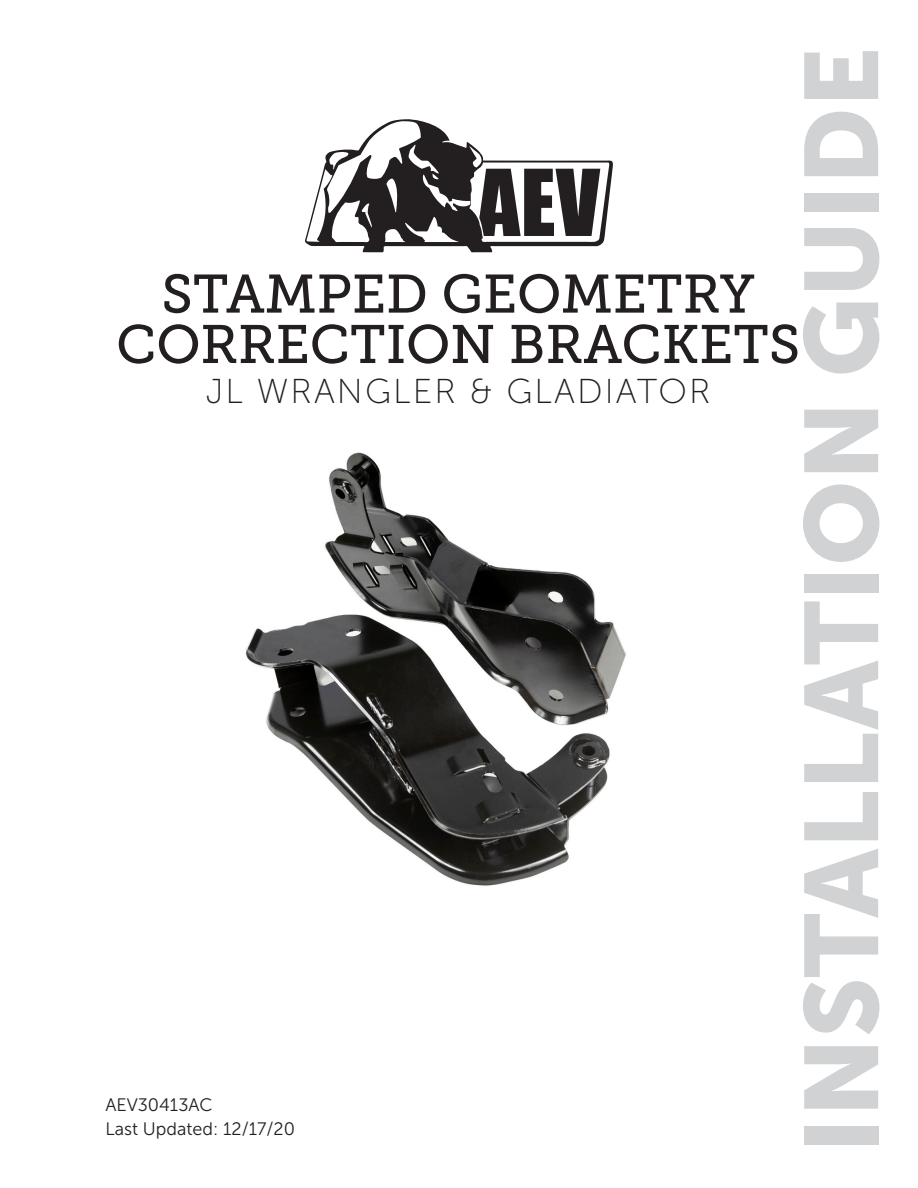
<style>
.page{position:relative;width:918px;height:1188px;background:#fff}
.page>*{position:absolute;margin:0;border:0;box-sizing:border-box;transform-origin:0 0}
.t1{font:103.5px "Museo Sans 900";color:#d1d2d4}
.t2{font:54px/50.4px "Museo Slab 500";color:#231f20;text-align:center}
.t3{font:34.5px "Museo Sans 100";letter-spacing:.06em;color:#231f20}
.t4{font:18px/23.5px "Museo Sans 300";color:#231f20}
</style>
<div class="page">
<img style="left:245px;top:452px;width:381px;height:434px">
<svg style="left:305px;top:119px;width:308px;height:133px"></svg>
<h1 class="t1" style="left:783px;top:1153px;width:1108px;rotate:-90deg">INSTALLATION GUIDE</h1>
<p class="t2" style="left:116px;top:269px;width:686px">STAMPED GEOMETRY<br>CORRECTION BRACKETS</p>
<p class="t3" style="left:206px;top:373px;width:506px">JL WRANGLER &amp; GLADIATOR</p>
<p class="t4" style="left:105px;top:1093px;width:191px">AEV30413AC<br>Last Updated: 12/17/20</p>
</div>
